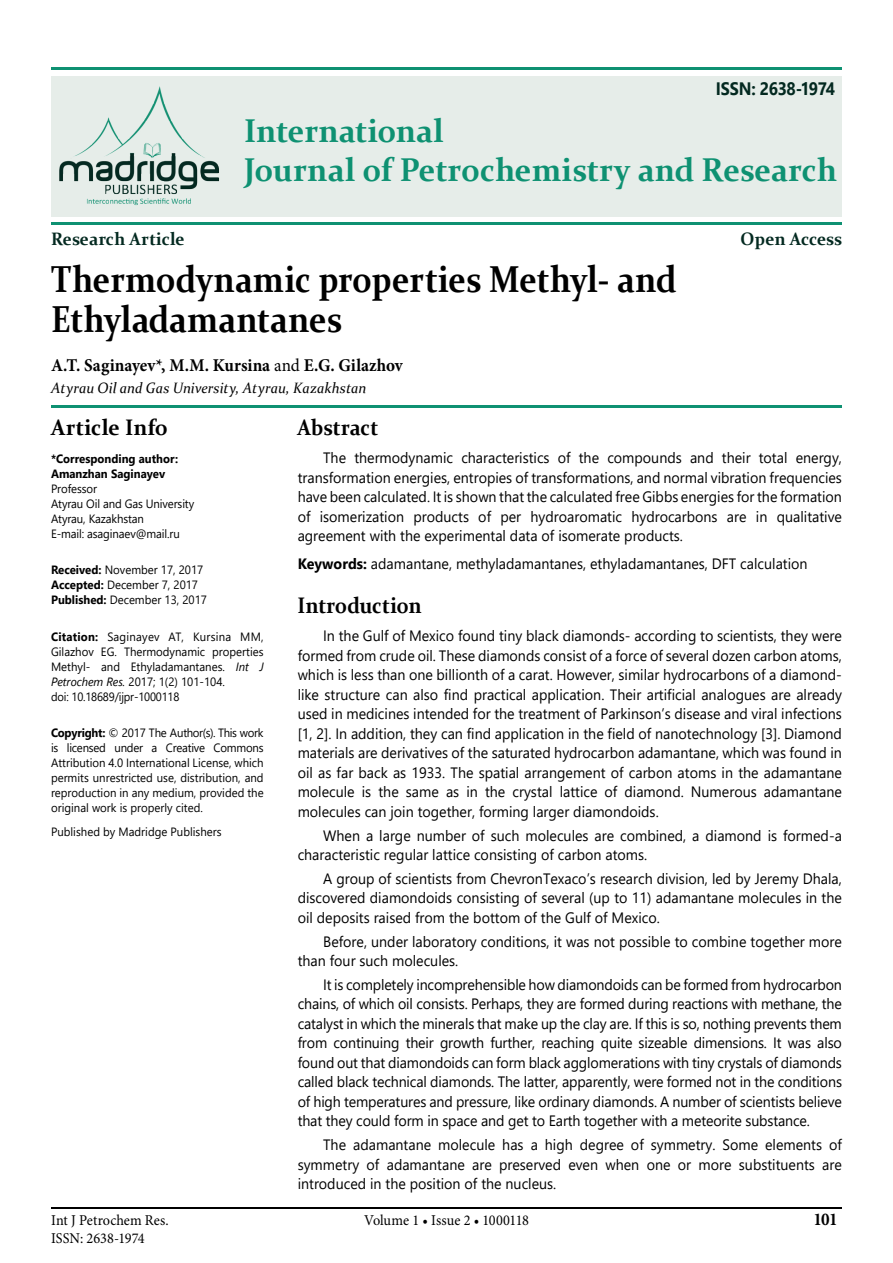
<style>
.page{position:relative;width:893px;height:1263px;background:#fff}
.page>*{position:absolute;margin:0;border:0;box-sizing:border-box;transform-origin:0 0}
.t1{font:700 37.5px/40.5px "Constantia";color:#000;scale:.88 1}
.t2{font:700 33px/39px "Constantia";letter-spacing:.005em;color:#0e9172;scale:.95 1}
.t3{font:700 22.5px "Constantia";letter-spacing:.005em;color:#000;scale:.9 1}
.t4{font:700 22.5px "Constantia";letter-spacing:.005em;color:#000;scale:.95 1}
.t5{font:700 18px "Minion Pro";color:#000;scale:.95 1}
.t6{font:700 18px "Constantia";color:#032920;scale:.95 1}
.t7{font:700 18px "Segoe UI";letter-spacing:-.025em;color:#032920;scale:.9 1}
.t8{font:15px/19.5px "Segoe UI";color:#000;text-align:justify;scale:.95 1}
.t9{font:15px "Minion Pro";color:#000;scale:.95 1}
.t10{font:italic 15px "Constantia";letter-spacing:.005em;color:#000;scale:.95 1}
.t11{font:12px/15px "Segoe UI";color:#000;scale:.95 1}
.t12{font:700 12px/15px "Segoe UI";color:#000;scale:.95 1}
.s1{font-weight:400}
.s2{font-weight:700}
.s3{font-style:italic}
</style>
<div class="page">
<hr style="left:51px;top:1208px;width:791px;height:1px;background:#000">
<div style="left:51px;top:76px;width:791px;height:140px;background:#e6ede9"></div>
<hr style="left:51px;top:223px;width:791px;height:2px;background:#0e9172">
<hr style="left:51px;top:406px;width:791px;height:2px;background:#0e9172">
<hr style="left:51px;top:68px;width:791px;height:2px;background:#0e9172">
<img style="left:59px;top:86px;width:160px;height:120px">
<p class="t7" style="left:716px;top:71px;width:134px">ISSN: 2638-1974</p>
<h2 class="t2" style="left:244px;top:109px;width:626px">International<br>Journal of Petrochemistry and Research</h2>
<p class="t6" style="left:51px;top:226px;width:142px">Research Article</p>
<p class="t6" style="left:741px;top:226px;width:108px">Open Access</p>
<h1 class="t1" style="left:51px;top:257px;width:712px">Thermodynamic properties Methyl- and<br>Ethyladamantanes</h1>
<p class="t5" style="left:51px;top:353px;width:372px">А.Т. Saginayev*, M.M. Kursina <span class="s1">and</span> E.G. Gilazhov</p>
<p class="t10" style="left:51px;top:378px;width:333px">Atyrau Oil and Gas University, Atyrau, Kazakhstan</p>
<h3 class="t4" style="left:51px;top:412px;width:125px">Article Info</h3>
<p class="t12" style="left:51px;top:450px;width:135px">*Corresponding author:<br>Amanzhan Saginayev</p>
<p class="t11" style="left:51px;top:480px;width:152px">Professor<br>Atyrau Oil and Gas University<br>Atyrau, Kazakhstan<br>E-mail: asaginaev@mail.ru</p>
<p class="t11" style="left:51px;top:562px;width:166px"><span class="s2">Received:</span> November 17, 2017<br><span class="s2">Accepted:</span> December 7, 2017<br><span class="s2">Published:</span> December 13, 2017</p>
<p class="t11" style="left:51px;top:628px;width:225px"><span class="s2">Citation:</span> Saginayev AT, Kursina MM, Gilazhov EG. Thermodynamic properties Methyl- and Ethyladamantanes. <span class="s3">Int J Petrochem Res.</span> 2017; 1(2) 101-104.<br>doi: 10.18689/ijpr-1000118</p>
<p class="t11" style="left:51px;top:724px;width:225px;text-align:justify"><span class="s2">Copyright:</span> © 2017 The Author(s). This work is licensed under a Creative Commons Attribution 4.0 International License, which permits unrestricted use, distribution, and reproduction in any medium, provided the original work is properly cited.</p>
<p class="t11" style="left:51px;top:823px;width:181px">Published by Madridge Publishers</p>
<h3 class="t3" style="left:298px;top:412px;width:91px">Abstract</h3>
<p class="t8" style="left:298px;top:447px;width:574px;text-indent:26px">The thermodynamic characteristics of the compounds and their total energy, transformation energies, entropies of transformations, and normal vibration frequencies have been calculated. It is shown that the calculated free Gibbs energies for the formation of isomerization products of per hydroaromatic hydrocarbons are in qualitative agreement with the experimental data of isomerate products.</p>
<p class="t8" style="left:298px;top:553px;width:538px"><span class="s2">Keywords:</span> adamantane, methyladamantanes, ethyladamantanes, DFT calculation</p>
<h3 class="t3" style="left:298px;top:590px;width:139px">Introduction</h3>
<p class="t8" style="left:298px;top:625px;width:574px;text-indent:26px">In the Gulf of Mexico found tiny black diamonds- according to scientists, they were formed from crude oil. These diamonds consist of a force of several dozen carbon atoms, which is less than one billionth of a carat. However, similar hydrocarbons of a diamond&shy;like structure can also find practical application. Their artificial analogues are already used in medicines intended for the treatment of Parkinson’s disease and viral infections [1, 2]. In addition, they can find application in the field of nanotechnology [3]. Diamond materials are derivatives of the saturated hydrocarbon adamantane, which was found in oil as far back as 1933. The spatial arrangement of carbon atoms in the adamantane molecule is the same as in the crystal lattice of diamond. Numerous adamantane molecules can join together, forming larger diamondoids.</p>
<p class="t8" style="left:298px;top:824px;width:574px;text-indent:26px">When a large number of such molecules are combined, a diamond is formed-a characteristic regular lattice consisting of carbon atoms.</p>
<p class="t8" style="left:298px;top:867px;width:574px;text-indent:26px">A group of scientists from ChevronTexaco’s research division, led by Jeremy Dhala, discovered diamondoids consisting of several (up to 11) adamantane molecules in the oil deposits raised from the bottom of the Gulf of Mexico.</p>
<p class="t8" style="left:298px;top:930px;width:574px;text-indent:26px">Before, under laboratory conditions, it was not possible to combine together more than four such molecules.</p>
<p class="t8" style="left:298px;top:973px;width:575px;text-indent:26px">It is completely incomprehensible how diamondoids can be formed from hydrocarbon chains, of which oil consists. Perhaps, they are formed during reactions with methane, the catalyst in which the minerals that make up the clay are. If this is so, nothing prevents them from continuing their growth further, reaching quite sizeable dimensions. It was also found out that diamondoids can form black agglomerations with tiny crystals of diamonds called black technical diamonds. The latter, apparently, were formed not in the conditions of high temperatures and pressure, like ordinary diamonds. A number of scientists believe that they could form in space and get to Earth together with a meteorite substance.</p>
<p class="t8" style="left:298px;top:1134px;width:574px;text-indent:26px">The adamantane molecule has a high degree of symmetry. Some elements of symmetry of adamantane are preserved even when one or more substituents are introduced in the position of the nucleus.</p>
<p class="t9" style="left:51px;top:1210px;width:125px">Int J Petrochem Res.</p>
<p class="t5" style="left:813px;top:1206px;width:27px">101</p>
<p class="t9" style="left:51px;top:1228px;width:100px">ISSN: 2638-1974</p>
<p class="t9" style="left:364px;top:1210px;width:175px">Volume 1 • Issue 2 • 1000118</p>
</div>
